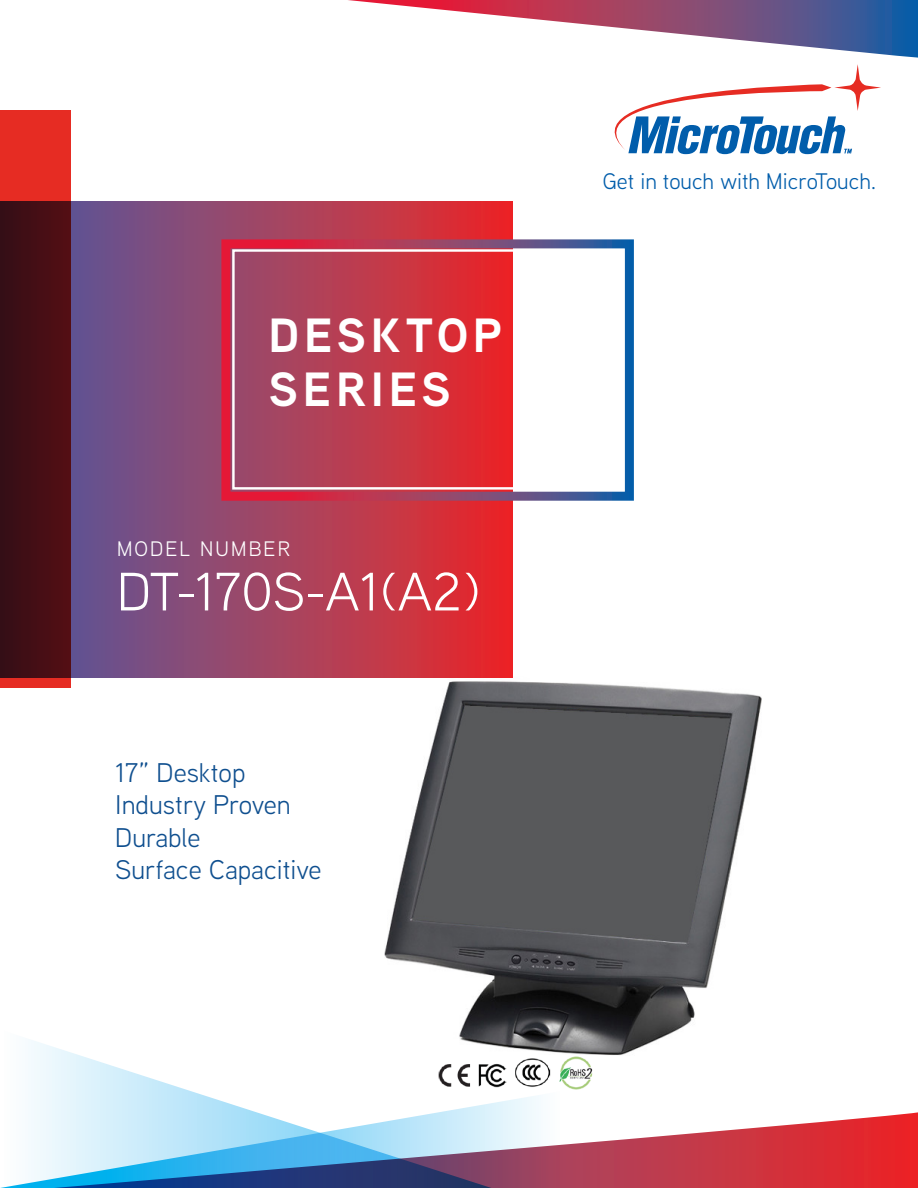
<style>
.page{position:relative;width:918px;height:1188px;background:#fff}
.page>*{position:absolute;margin:0;border:0;box-sizing:border-box;transform-origin:0 0}
.t1{font:54px "Aaux Next";color:#fff}
.t2{font:700 48px "Aaux Next";letter-spacing:.1em;color:#fff}
.t3{font:27px "Aaux Next";color:#0f4f8f}
.t4{font:22.5px "Aaux Next";color:#015dab}
.t5{font:21px "Aaux Next";letter-spacing:.1em;color:#fff}
</style>
<div class="page">
<img style="left:384px;top:677px;width:377px;height:378px">
<svg style="left:70px;top:202px;width:442px;height:476px;background:#a83e5c"></svg>
<svg style="left:614px;top:64px;width:267px;height:90px"></svg>
<svg style="left:28px;top:1030px;width:463px;height:61px"></svg>
<svg style="left:562px;top:1112px;width:356px;height:76px"></svg>
<svg style="left:348px;top:0;width:570px;height:58px"></svg>
<svg style="left:0;top:110px;width:70px;height:578px;background:#5e1317"></svg>
<div style="left:232px;top:249px;width:389px;height:241px;border:2px solid #fff"></div>
<img style="left:436px;top:1055px;width:157px;height:36px">
<svg style="left:0;top:1091px;width:562px;height:97px"></svg>
<p class="t2" style="left:268px;top:301px;width:235px">DESKTOP</p>
<p class="t2" style="left:268px;top:355px;width:184px">SERIES</p>
<p class="t5" style="left:117px;top:535px;width:175px">MODEL NUMBER</p>
<p class="t1" style="left:117px;top:555px;width:365px">DT-170S-A1(A2)</p>
<p class="t3" style="left:115px;top:754px;width:132px">17” Desktop</p>
<p class="t3" style="left:115px;top:787px;width:177px">Industry Proven</p>
<p class="t3" style="left:115px;top:819px;width:87px">Durable</p>
<p class="t3" style="left:115px;top:852px;width:208px">Surface Capacitive</p>
<p class="t4" style="left:603px;top:166px;width:275px">Get in touch with MicroTouch.</p>
</div>
